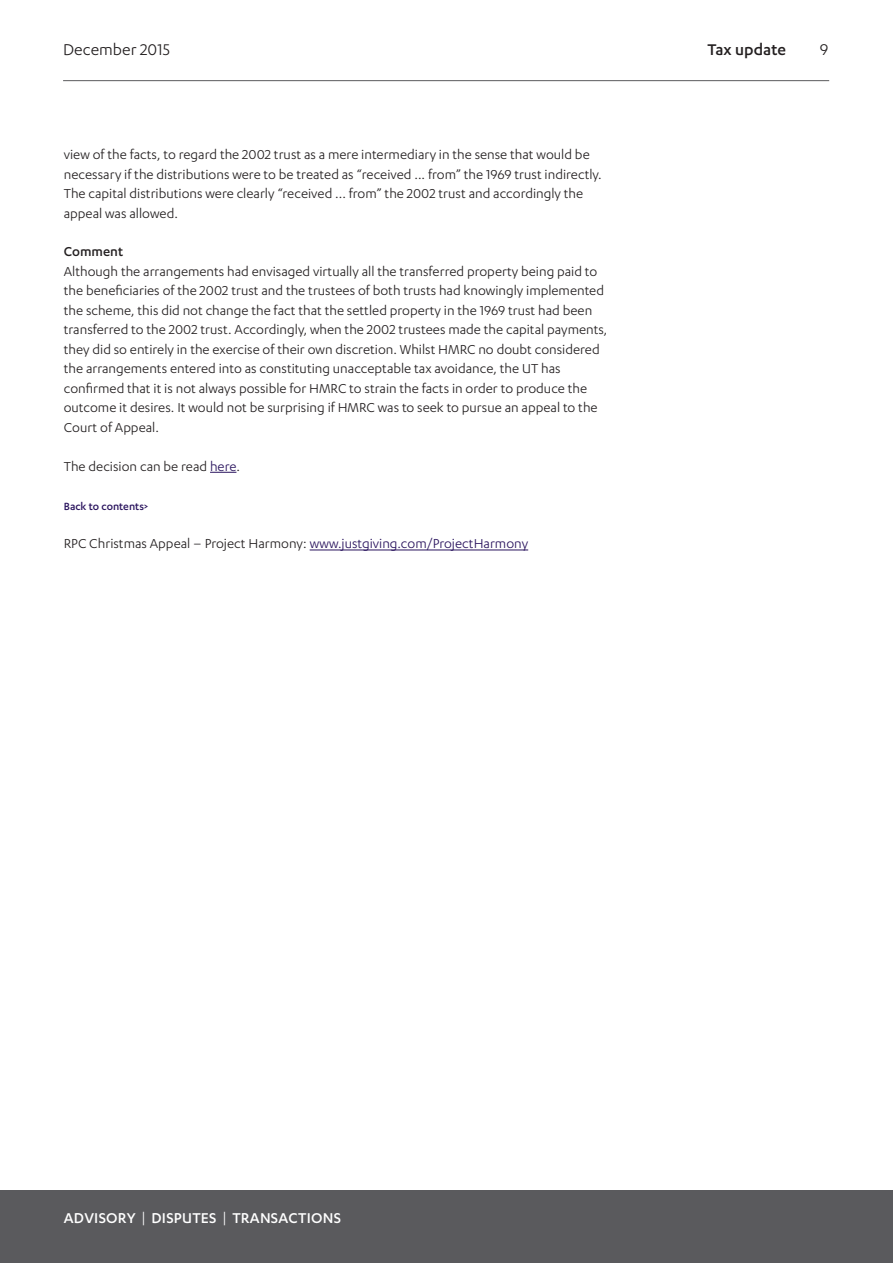
<style>
.page{position:relative;width:893px;height:1263px;background:#fff}
.page>*{position:absolute;margin:0;border:0;box-sizing:border-box;transform-origin:0 0}
.t1{font:18px "Karbon";color:#231f20}
.t2{font:500 18px "Karbon";color:#231f20}
.t3{font:500 16.5px "Karbon";letter-spacing:.015em;color:#fff}
.Body{font:15px/19.5px "Karbon";color:#231f20}
.Heading_3{font:500 15px "Karbon";color:#231f20}
.Body-2{font:500 12px "Karbon";color:#29135d}
.s1{color:#29135d}
.s2{font-weight:400}
</style>
<div class="page">
<hr style="left:63px;top:80px;width:766px;height:1px;background:#5a5a5d">
<div style="left:0;top:1191px;width:893px;height:72px;background:#5a5a5d"></div>
<svg style="left:210px;top:472px;width:26px;height:1px"></svg>
<hr style="left:310px;top:550px;width:218px;height:1px;background:#29135d">
<p class="t1" style="left:63px;top:39px;width:109px">December 2015</p>
<p class="t2" style="left:707px;top:39px;width:80px">Tax update</p>
<p class="t1" style="left:820px;top:39px;width:10px">9</p>
<p class="Body" style="left:64px;top:144px;width:540px">view of the facts, to regard the 2002 trust as a mere intermediary in the sense that would be necessary if the distributions were to be treated as “received ... from” the 1969 trust indirectly.<br>The capital distributions were clearly “received ... from” the 2002 trust and accordingly the appeal was allowed.</p>
<p class="Heading_3" style="left:64px;top:243px;width:61px">Comment</p>
<p class="Body" style="left:64px;top:261px;width:545px">Although the arrangements had envisaged virtually all the transferred property being paid to the beneficiaries of the 2002 trust and the trustees of both trusts had knowingly implemented the scheme, this did not change the fact that the settled property in the 1969 trust had been transferred to the 2002 trust. Accordingly, when the 2002 trustees made the capital payments, they did so entirely in the exercise of their own discretion. Whilst HMRC no doubt considered the arrangements entered into as constituting unacceptable tax avoidance, the UT has confirmed that it is not always possible for HMRC to strain the facts in order to produce the outcome it desires. It would not be surprising if HMRC was to seek to pursue an appeal to the Court of Appeal.</p>
<p class="Body" style="left:64px;top:456px;width:178px">The decision can be read <span class="s1">here</span>.</p>
<p class="Body-2" style="left:64px;top:499px;width:86px">Back to contents&gt;</p>
<p class="Body" style="left:64px;top:534px;width:466px">RPC Christmas Appeal – Project Harmony: <span class="s1">www.justgiving.com/ProjectHarmony</span></p>
<p class="t3" style="left:64px;top:1208px;width:279px">ADVISORY <span class="s2">|</span> DISPUTES <span class="s2">|</span> TRANSACTIONS</p>
</div>
